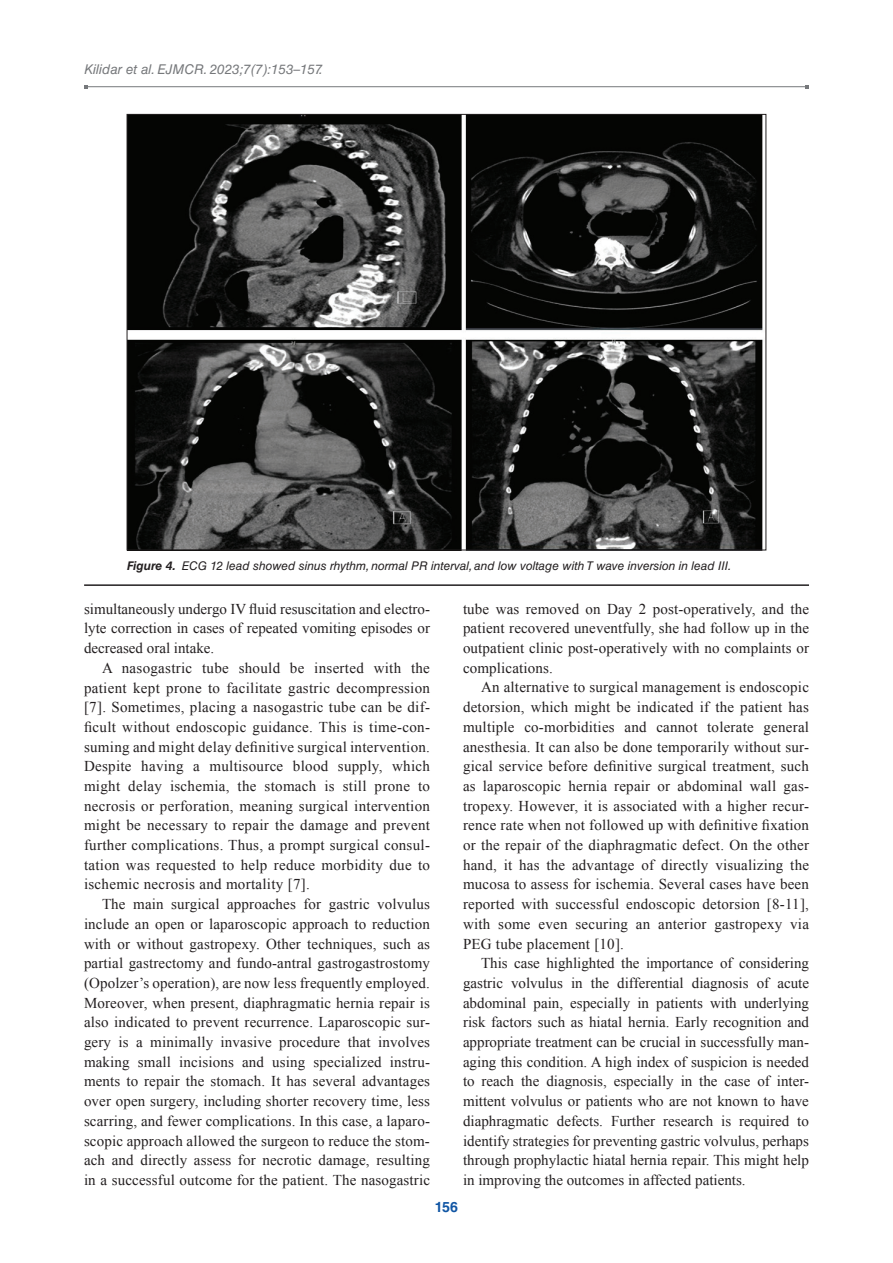
<style>
.page{position:relative;width:893px;height:1263px;background:#fff}
.page>*{position:absolute;margin:0;border:0;box-sizing:border-box;transform-origin:0 0}
.t1{font:15px/19.6px "Times New Roman";letter-spacing:.01em;color:#231f20;text-align:justify}
.t2{font:700 14.25px "Helvetica LT Std";color:#1055a4}
.t3{font:italic 13.5px "Helvetica LT Std";color:#76787b}
.t4{font:italic 12px "Helvetica LT Std";color:#231f20}
.s1{font-weight:700}
</style>
<div class="page">
<hr style="left:86px;top:86px;width:721px;height:1px;background:#76787b">
<img style="left:129px;top:116px;width:634px;height:432px">
<hr style="left:84px;top:584px;width:725px;height:2px;background:#231f20">
<p class="t3" style="left:84px;top:61px;width:240px">Kilidar et al. EJMCR. 2023;7(7):153–157.</p>
<p class="t4" style="left:127px;top:559px;width:606px"><span class="s1">Figure 4.</span> ECG 12 lead showed sinus rhythm, normal PR interval, and low voltage with T wave inversion in lead III.</p>
<p class="t1" style="left:84px;top:599px;width:347px">simultaneously undergo IV fluid resuscitation and electro&shy;lyte correction in cases of repeated vomiting episodes or decreased oral intake.</p>
<p class="t1" style="left:84px;top:658px;width:348px;text-indent:18px">A nasogastric tube should be inserted with the patient kept prone to facilitate gastric decompression [7]. Sometimes, placing a nasogastric tube can be dif&shy;ficult without endoscopic guidance. This is time-con&shy;suming and might delay definitive surgical intervention.<br>Despite having a multisource blood supply, which might delay ischemia, the stomach is still prone to necrosis or perforation, meaning surgical intervention might be necessary to repair the damage and prevent further complications. Thus, a prompt surgical consul&shy;tation was requested to help reduce morbidity due to ischemic necrosis and mortality [7].</p>
<p class="t1" style="left:84px;top:894px;width:348px;text-indent:18px">The main surgical approaches for gastric volvulus include an open or laparoscopic approach to reduction with or without gastropexy. Other techniques, such as partial gastrectomy and fundo-antral gastrogastrostomy (Opolzer’s operation), are now less frequently employed.<br>Moreover, when present, diaphragmatic hernia repair is also indicated to prevent recurrence. Laparoscopic sur&shy;gery is a minimally invasive procedure that involves making small incisions and using specialized instru&shy;ments to repair the stomach. It has several advantages over open surgery, including shorter recovery time, less scarring, and fewer complications. In this case, a laparo&shy;scopic approach allowed the surgeon to reduce the stom&shy;ach and directly assess for necrotic damage, resulting in a successful outcome for the patient. The nasogastric</p>
<p class="t1" style="left:463px;top:599px;width:347px">tube was removed on Day 2 post-operatively, and the patient recovered uneventfully, she had follow up in the outpatient clinic post-operatively with no complaints or complications.</p>
<p class="t1" style="left:463px;top:677px;width:348px;text-indent:18px">An alternative to surgical management is endoscopic detorsion, which might be indicated if the patient has multiple co-morbidities and cannot tolerate general anesthesia. It can also be done temporarily without sur&shy;gical service before definitive surgical treatment, such as laparoscopic hernia repair or abdominal wall gas&shy;tropexy. However, it is associated with a higher recur&shy;rence rate when not followed up with definitive fixation or the repair of the diaphragmatic defect. On the other hand, it has the advantage of directly visualizing the mucosa to assess for ischemia. Several cases have been reported with successful endoscopic detorsion [8-11], with some even securing an anterior gastropexy via PEG tube placement [10].</p>
<p class="t1" style="left:463px;top:953px;width:347px;text-indent:18px">This case highlighted the importance of considering gastric volvulus in the differential diagnosis of acute abdominal pain, especially in patients with underlying risk factors such as hiatal hernia. Early recognition and appropriate treatment can be crucial in successfully man&shy;aging this condition. A high index of suspicion is needed to reach the diagnosis, especially in the case of inter&shy;mittent volvulus or patients who are not known to have diaphragmatic defects. Further research is required to identify strategies for preventing gastric volvulus, perhaps through prophylactic hiatal hernia repair. This might help in improving the outcomes in affected patients.</p>
<p class="t2" style="left:435px;top:1198px;width:25px">156</p>
</div>
